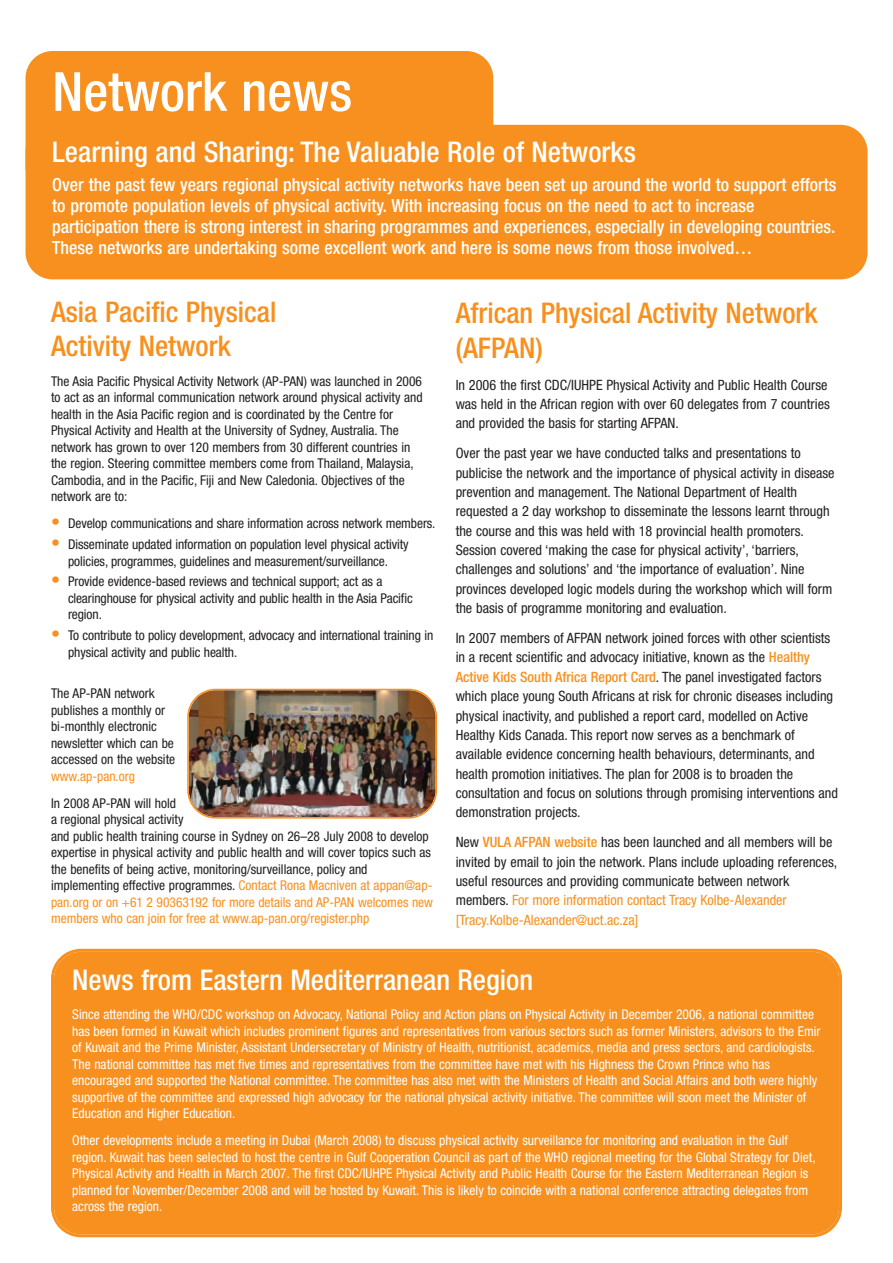
<style>
.page{position:relative;width:893px;height:1263px;background:#fff}
.page>*{position:absolute;margin:0;border:0;box-sizing:border-box;transform-origin:0 0}
.t1{font:500 condensed 54px "Helvetica Neue";color:#fff}
.t2{font:500 condensed 28.5px "Helvetica Neue";color:#fff}
.t3{font:500 condensed 28.5px/34.2px "Helvetica Neue";color:#f7901e}
.t4{font:500 condensed 18px/21px "Helvetica Neue";color:#fff}
.t5{font:condensed 14.25px/19.4px "Helvetica Neue";color:#231f20}
.t6{font:condensed 13.5px/16.5px "Helvetica Neue";color:#231f20}
.t7{font:condensed 13.5px/16.5px "Helvetica Neue";color:#fff}
.t8{font:condensed 13.5px "Helvetica Neue";color:#f7901e}
.s1{font-size:18px;color:#f7901e}
.s2{color:#f7901e}
.s3{font-weight:500;color:#f7901e}
</style>
<div class="page">
<div style="left:26px;top:51px;width:467px;height:143px;background:#f7901e;border-radius:27px"></div>
<div style="left:26px;top:125px;width:841px;height:154px;background:#f7901e;border-radius:27px"></div>
<div style="left:51px;top:949px;width:791px;height:288px;background:#f7901e"></div>
<img style="left:187px;top:689px;width:250px;height:130px">
<h1 class="t1" style="left:52px;top:72px;width:301px">Network news</h1>
<h2 class="t2" style="left:52px;top:141px;width:585px">Learning and Sharing: The Valuable Role of Networks</h2>
<p class="t4" style="left:52px;top:176px;width:785px">Over the past few years regional physical activity networks have been set up around the world to support efforts to promote population levels of physical activity. With increasing focus on the need to act to increase participation there is strong interest in sharing programmes and experiences, especially in developing countries.<br>These networks are undertaking some excellent work and here is some news from those involved…</p>
<h2 class="t3" style="left:51px;top:297px;width:227px">Asia Pacific Physical<br>Activity Network</h2>
<p class="t6" style="left:51px;top:374px;width:373px">The Asia Pacific Physical Activity Network (AP-PAN) was launched in 2006 to act as an informal communication network around physical activity and health in the Asia Pacific region and is coordinated by the Centre for Physical Activity and Health at the University of Sydney, Australia. The network has grown to over 120 members from 30 different countries in the region. Steering committee members come from Thailand, Malaysia, Cambodia, and in the Pacific, Fiji and New Caledonia. Objectives of the network are to:</p>
<p class="t6" style="left:51px;top:516px;width:386px"><span class="s1">•</span> Develop communications and share information across network members.</p>
<p class="t6" style="left:51px;top:537px;width:359px;text-align:center"><span class="s1">•</span> Disseminate updated information on population level physical activity policies, programmes, guidelines and measurement/surveillance.</p>
<p class="t6" style="left:68px;top:574px;width:346px;text-indent:-17px"><span class="s1">•</span> Provide evidence-based reviews and technical support; act as a clearinghouse for physical activity and public health in the Asia Pacific region.</p>
<p class="t6" style="left:68px;top:628px;width:367px;text-indent:-17px"><span class="s1">•</span> To contribute to policy development, advocacy and international training in physical activity and public health.</p>
<p class="t6" style="left:51px;top:686px;width:126px">The AP-PAN network publishes a monthly or bi-monthly electronic newsletter which can be accessed on the website</p>
<p class="t8" style="left:51px;top:771px;width:86px">www.ap-pan.org</p>
<p class="t6" style="left:51px;top:796px;width:383px">In 2008 AP-PAN will hold<br>a regional physical activity<br>and public health training course in Sydney on 26–28 July 2008 to develop expertise in physical activity and public health and will cover topics such as the benefits of being active, monitoring/surveillance, policy and implementing effective programmes. <span class="s2">Contact Rona Macniven at appan@ap&shy;pan.org or on +61 2 90363192 for more details and AP-PAN welcomes new members who can join for free at www.ap-pan.org/register.php</span></p>
<h2 class="t3" style="left:456px;top:299px;width:364px">African Physical Activity Network (AFPAN)</h2>
<p class="t5" style="left:456px;top:376px;width:376px">In 2006 the first CDC/IUHPE Physical Activity and Public Health Course was held in the African region with over 60 delegates from 7 countries and provided the basis for starting AFPAN.</p>
<p class="t5" style="left:456px;top:445px;width:380px">Over the past year we have conducted talks and presentations to publicise the network and the importance of physical activity in disease prevention and management. The National Department of Health requested a 2 day workshop to disseminate the lessons learnt through the course and this was held with 18 provincial health promoters.<br>Session covered ‘making the case for physical activity’, ‘barriers, challenges and solutions’ and ‘the importance of evaluation’. Nine provinces developed logic models during the workshop which will form the basis of programme monitoring and evaluation.</p>
<p class="t5" style="left:456px;top:630px;width:384px">In 2007 members of AFPAN network joined forces with other scientists in a recent scientific and advocacy initiative, known as the <span class="s3">Healthy Active Kids South Africa Report Card</span>. The panel investigated factors which place young South Africans at risk for chronic diseases including physical inactivity, and published a report card, modelled on Active Healthy Kids Canada. This report now serves as a benchmark of available evidence concerning health behaviours, determinants, and health promotion initiatives. The plan for 2008 is to broaden the consultation and focus on solutions through promising interventions and demonstration projects.</p>
<p class="t5" style="left:456px;top:834px;width:383px">New <span class="s3">VULA AFPAN website</span> has been launched and all members will be invited by email to join the network. Plans include uploading references, useful resources and providing communicate between network members. <span class="s2">For more information contact Tracy Kolbe-Alexander [Tracy.Kolbe-Alexander@uct.ac.za]</span></p>
<h2 class="t2" style="left:72px;top:969px;width:462px">News from Eastern Mediterranean Region</h2>
<p class="t7" style="left:72px;top:1007px;width:750px">Since attending the WHO/CDC workshop on Advocacy, National Policy and Action plans on Physical Activity in December 2006, a national committee has been formed in Kuwait which includes prominent figures and representatives from various sectors such as former Ministers, advisors to the Emir of Kuwait and the Prime Minister, Assistant Undersecretary of Ministry of Health, nutritionist, academics, media and press sectors, and cardiologists.<br>The national committee has met five times and representatives from the committee have met with his Highness the Crown Prince who has encouraged and supported the National committee. The committee has also met with the Ministers of Health and Social Affairs and both were highly supportive of the committee and expressed high advocacy for the national physical activity initiative. The committee will soon meet the Minister of Education and Higher Education.</p>
<p class="t7" style="left:72px;top:1133px;width:745px">Other developments include a meeting in Dubai (March 2008) to discuss physical activity surveillance for monitoring and evaluation in the Gulf region. Kuwait has been selected to host the centre in Gulf Cooperation Council as part of the WHO regional meeting for the Global Strategy for Diet, Physical Activity and Health in March 2007. The first CDC/IUHPE Physical Activity and Public Health Course for the Eastern Mediterranean Region is planned for November/December 2008 and will be hosted by Kuwait. This is likely to coincide with a national conference attracting delegates from across the region.</p>
</div>
